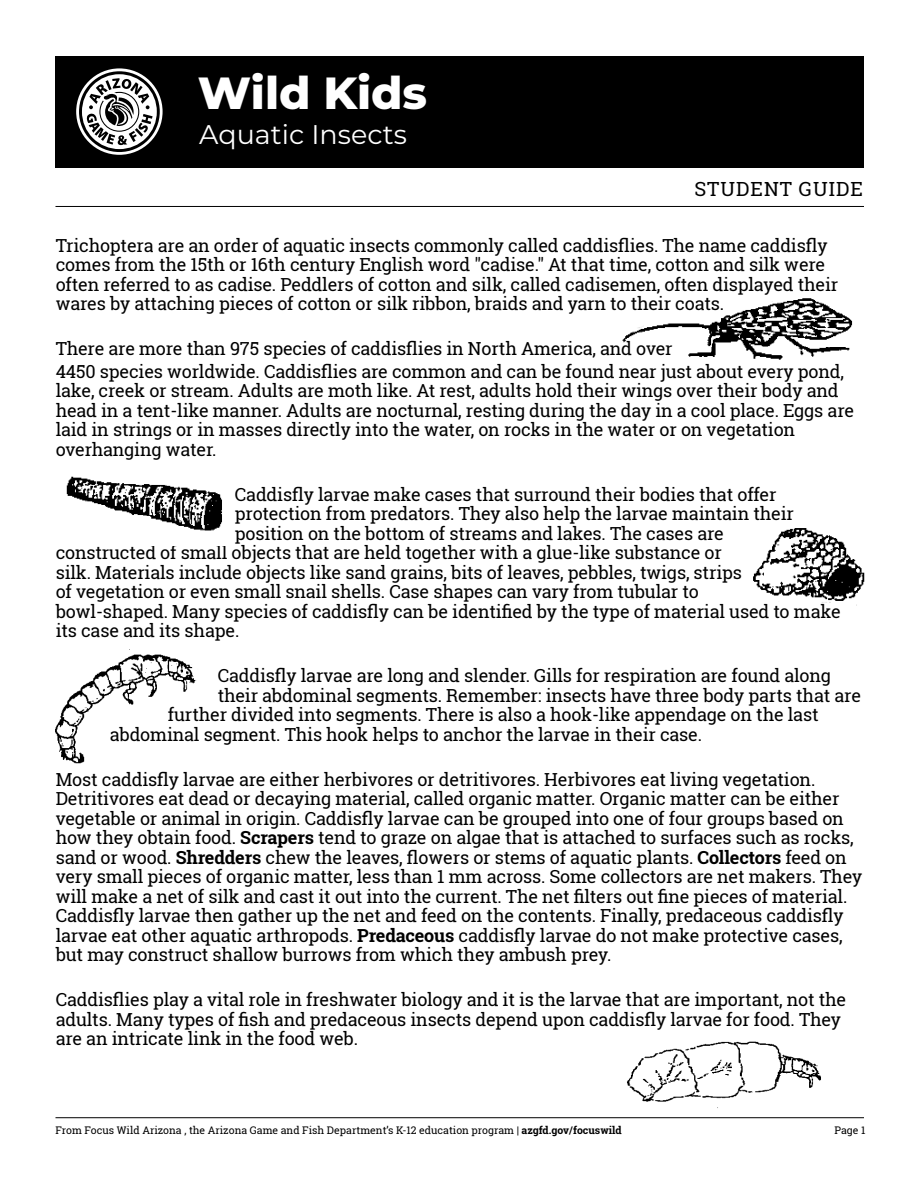
<style>
.page{position:relative;width:918px;height:1188px;background:#fff}
.page>*{position:absolute;margin:0;border:0;box-sizing:border-box;transform-origin:0 0}
.t1{font:800 45px "Montserrat";color:#fff}
.t2{font:27px "Montserrat";color:#fff}
.t3{font:19.5px "Roboto Slab";letter-spacing:.05em;color:#000}
.t4{font:18px/19.5px "Roboto Slab";letter-spacing:-.01em;color:#000}
.t5{font:10.5px "Roboto Slab";color:#000}
.s1{font-weight:700}
</style>
<div class="page">
<div style="left:56px;top:56px;width:808px;height:111px;background:#000"></div>
<svg style="left:76px;top:68px;width:87px;height:87px"></svg>
<hr style="left:56px;top:1117px;width:808px;height:1px;background:#000">
<hr style="left:56px;top:206px;width:808px;height:1px;background:#000">
<img style="left:55px;top:654px;width:142px;height:110px">
<img style="left:744px;top:528px;width:121px;height:81px">
<img style="left:622px;top:298px;width:231px;height:62px">
<img style="left:66px;top:476px;width:156px;height:55px">
<img style="left:627px;top:1041px;width:194px;height:67px">
<h1 class="t1" style="left:198px;top:60px;width:231px">Wild Kids</h1>
<h2 class="t2" style="left:199px;top:116px;width:209px">Aquatic Insects</h2>
<p class="t3" style="left:694px;top:176px;width:170px">STUDENT GUIDE</p>
<p class="t4" style="left:56px;top:235px;width:784px">Trichoptera are an order of aquatic insects commonly called caddisflies. The name caddisfly comes from the 15th or 16th century English word "cadise." At that time, cotton and silk were often referred to as cadise. Peddlers of cotton and silk, called cadisemen, often displayed their wares by attaching pieces of cotton or silk ribbon, braids and yarn to their coats.</p>
<p class="t4" style="left:56px;top:337px;width:790px;line-height:22.5px">There are more than 975 species of caddisflies in North America, and over<br>4450 species worldwide. Caddisflies are common and can be found near just about every pond,</p>
<p class="t4" style="left:56px;top:381px;width:800px">lake, creek or stream. Adults are moth like. At rest, adults hold their wings over their body and head in a tent-like manner. Adults are nocturnal, resting during the day in a cool place. Eggs are laid in strings or in masses directly into the water, on rocks in the water or on vegetation overhanging water.</p>
<p class="t4" style="left:235px;top:484px;width:543px">Caddisfly larvae make cases that surround their bodies that offer</p>
<p class="t4" style="left:235px;top:504px;width:561px">protection from predators. They also help the larvae maintain their</p>
<p class="t4" style="left:235px;top:523px;width:491px">position on the bottom of streams and lakes. The cases are</p>
<p class="t4" style="left:56px;top:543px;width:668px">constructed of small objects that are held together with a glue-like substance or</p>
<p class="t4" style="left:56px;top:562px;width:688px">silk. Materials include objects like sand grains, bits of leaves, pebbles, twigs, strips</p>
<p class="t4" style="left:56px;top:582px;width:645px">of vegetation or even small snail shells. Case shapes can vary from tubular to</p>
<p class="t4" style="left:56px;top:601px;width:787px">bowl-shaped. Many species of caddisfly can be identified by the type of material used to make</p>
<p class="t4" style="left:56px;top:621px;width:185px">its case and its shape.</p>
<p class="t4" style="left:218px;top:666px;width:615px">Caddisfly larvae are long and slender. Gills for respiration are found along</p>
<p class="t4" style="left:218px;top:685px;width:645px">their abdominal segments. Remember: insects have three body parts that are</p>
<p class="t4" style="left:168px;top:705px;width:652px">further divided into segments. There is also a hook-like appendage on the last</p>
<p class="t4" style="left:110px;top:724px;width:594px">abdominal segment. This hook helps to anchor the larvae in their case.</p>
<p class="t4" style="left:56px;top:769px;width:808px">Most caddisfly larvae are either herbivores or detritivores. Herbivores eat living vegetation.<br>Detritivores eat dead or decaying material, called organic matter. Organic matter can be either vegetable or animal in origin. Caddisfly larvae can be grouped into one of four groups based on how they obtain food. <span class="s1">Scrapers</span> tend to graze on algae that is attached to surfaces such as rocks, sand or wood. <span class="s1">Shredders</span> chew the leaves, flowers or stems of aquatic plants. <span class="s1">Collectors</span> feed on very small pieces of organic matter, less than 1 mm across. Some collectors are net makers. They will make a net of silk and cast it out into the current. The net filters out fine pieces of material.<br>Caddisfly larvae then gather up the net and feed on the contents. Finally, predaceous caddisfly larvae eat other aquatic arthropods. <span class="s1">Predaceous</span> caddisfly larvae do not make protective cases, but may construct shallow burrows from which they ambush prey.</p>
<p class="t4" style="left:56px;top:990px;width:792px">Caddisflies play a vital role in freshwater biology and it is the larvae that are important, not the adults. Many types of fish and predaceous insects depend upon caddisfly larvae for food. They are an intricate link in the food web.</p>
<p class="t5" style="left:56px;top:1123px;width:568px">From Focus Wild Arizona , the Arizona Game and Fish Department’s K-12 education program | <span class="s1">azgfd.gov/focuswild</span></p>
<p class="t5" style="left:835px;top:1123px;width:32px">Page 1</p>
</div>
